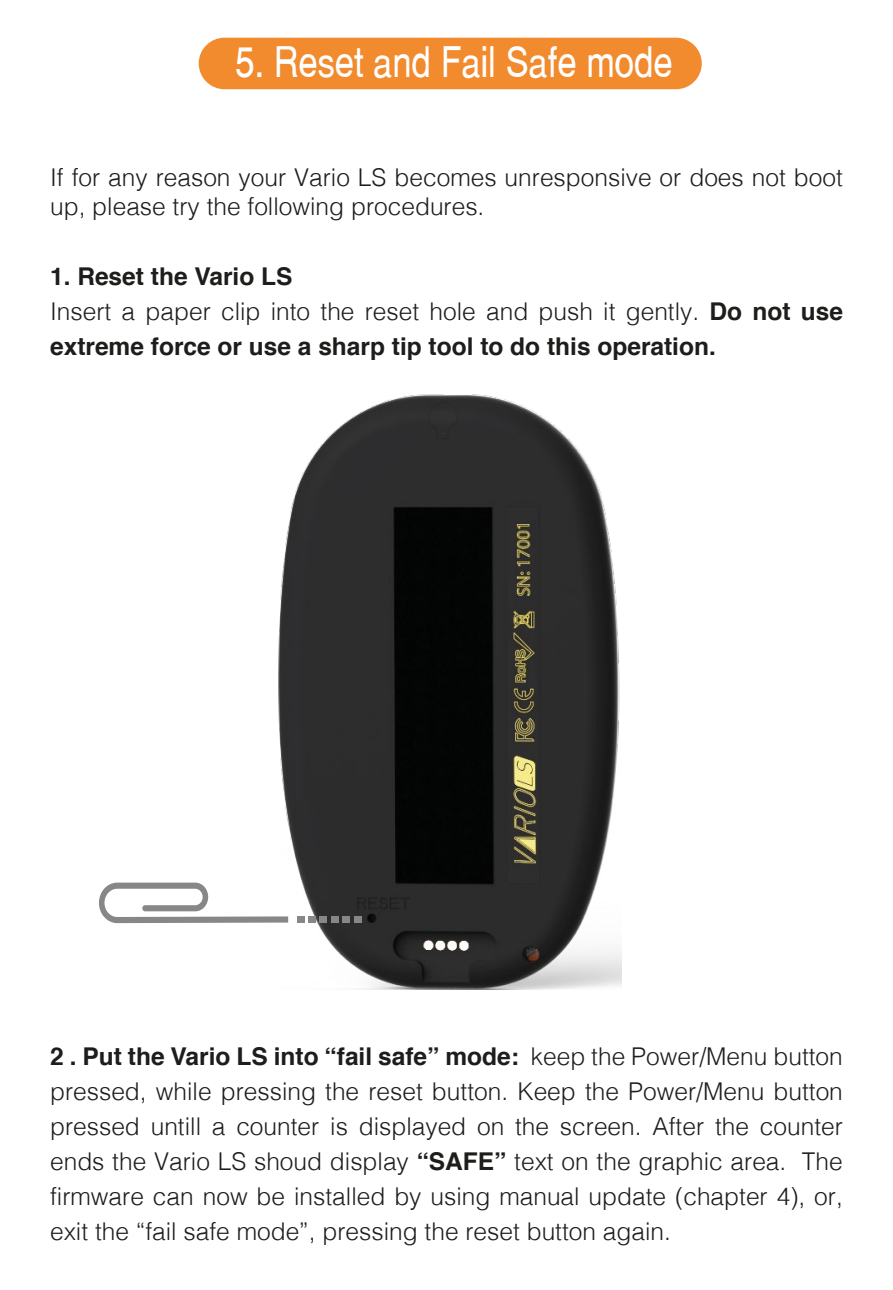
<style>
.page{position:relative;width:893px;height:1290px;background:#fff}
.page>*{position:absolute;margin:0;border:0;box-sizing:border-box;transform-origin:0 0}
.t1{font:42px "Switzerland Narrow Plain";color:#fff}
.t2{font:300 24.5px/35px "Helvetica";color:#1d1d1b}
.t3{font:700 24.5px/35px "Helvetica";color:#1d1d1b}
.s1{font-weight:300}
.s2{font-weight:700}
</style>
<div class="page">
<img style="left:278px;top:394px;width:343px;height:595px">
<div style="left:199px;top:38px;width:503px;height:51px;background:#f28b2e;border-radius:26px"></div>
<svg style="left:99px;top:882px;width:189px;height:41px"></svg>
<div style="left:354px;top:916px;width:7px;height:7px;background:#878787"></div>
<div style="left:343px;top:916px;width:7px;height:7px;background:#878787"></div>
<div style="left:331px;top:916px;width:7px;height:7px;background:#878787"></div>
<div style="left:320px;top:916px;width:7px;height:7px;background:#878787"></div>
<div style="left:309px;top:916px;width:7px;height:7px;background:#878787"></div>
<div style="left:297px;top:916px;width:7px;height:7px;background:#878787"></div>
<h1 class="t1" style="left:235px;top:36px;width:439px">5. Reset and Fail Safe mode</h1>
<p class="t2" style="left:50px;top:161px;width:794px;line-height:29.4px">If for any reason your Vario LS becomes unresponsive or does not boot up, please try the following procedures.</p>
<p class="t3" style="left:50px;top:259px;width:794px">1. Reset the Vario LS<br><span class="s1">Insert a paper clip into the reset hole and push it gently.</span> Do not use extreme force or use a sharp tip tool to do this operation.</p>
<p class="t2" style="left:50px;top:1037px;width:794px;text-align:justify"><span class="s2">2 . Put the Vario LS into “fail safe” mode:</span> keep the Power/Menu button pressed, while pressing the reset button. Keep the Power/Menu button pressed untill a counter is displayed on the screen. After the counter ends the Vario LS shoud display <span class="s2">“SAFE”</span> text on the graphic area. The firmware can now be installed by using manual update (chapter 4), or, exit the “fail safe mode”, pressing the reset button again.</p>
</div>
